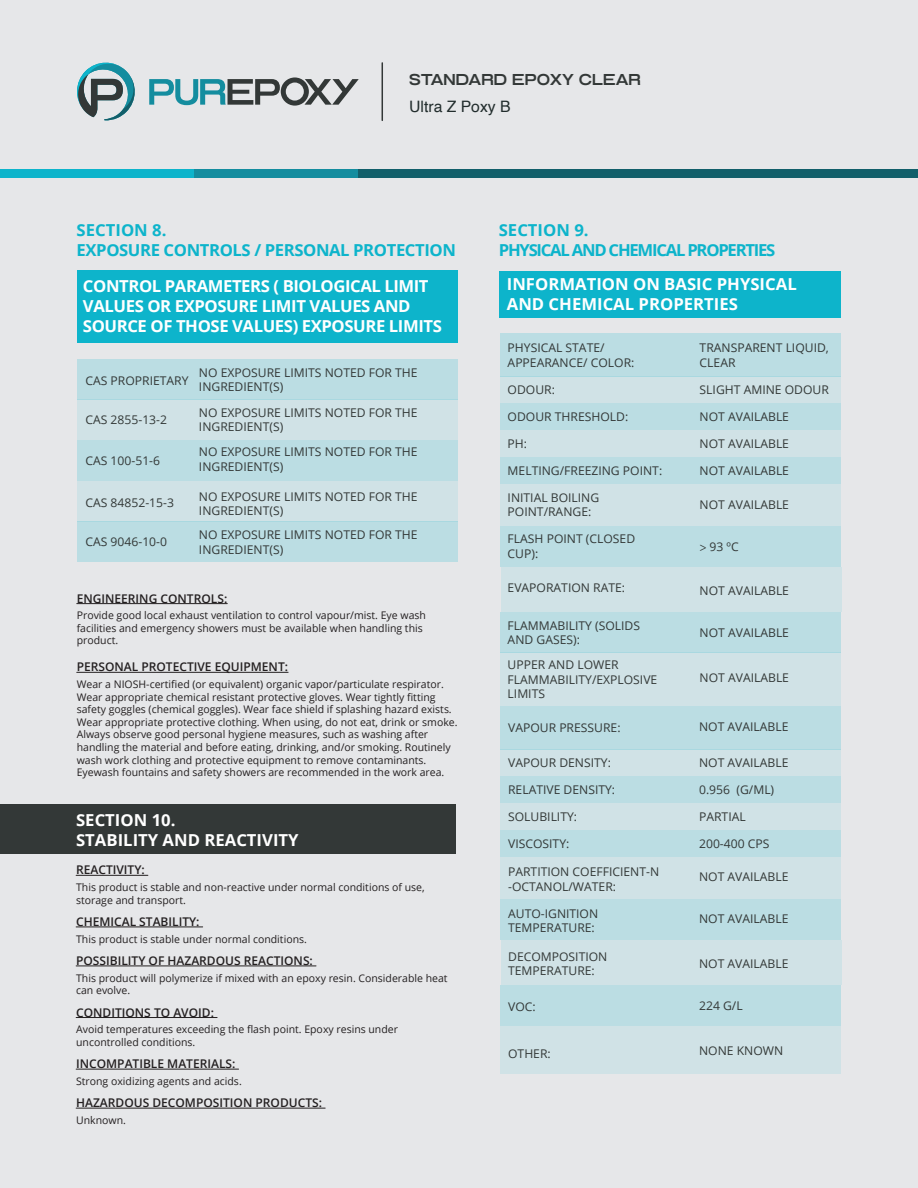
<style>
.page{position:relative;width:918px;height:1188px;background:#e6e7e9}
.page>*{position:absolute;margin:0;border:0;box-sizing:border-box;transform-origin:0 0}
.t1{font:700 16.5px/19.8px "Open Sans";letter-spacing:-.025em;color:#fff}
.t2{font:700 16.5px/19.8px "Open Sans";color:#fff}
.t3{font:700 16.5px/19.8px "Open Sans";letter-spacing:-.025em;color:#0db4cb}
.t4{font:700 16.5px/19.8px "Open Sans";letter-spacing:-.075em;color:#0db4cb}
.t5{font:700 expanded 15.75px "Grillmaster";color:#333837}
.t6{font:15.75px "Helvetica";color:#222d2d}
.t7{font:12px/14.4px "Open Sans";color:#333837}
.t8{font:600 12px "Open Sans";color:#231f20}
.t9{font:10.5px/12.6px "Open Sans";color:#231f20}
.s1{font-family:"Myriad Pro"}
</style>
<div class="page">
<svg style="left:77px;top:62px;width:58px;height:59px"></svg>
<svg style="left:149px;top:77px;width:210px;height:29px"></svg>
<hr style="left:382px;top:63px;width:1px;height:57px;background:#333837">
<div style="left:0;top:170px;width:194px;height:8px;background:#0db4cb"></div>
<div style="left:194px;top:170px;width:165px;height:8px;background:#148d9f"></div>
<div style="left:359px;top:170px;width:559px;height:8px;background:#125f6a"></div>
<div style="left:501px;top:749px;width:340px;height:27px;background:#d0e2e6"></div>
<div style="left:501px;top:706px;width:340px;height:44px;background:#bbdde3"></div>
<div style="left:501px;top:776px;width:340px;height:27px;background:#bbdde3"></div>
<div style="left:501px;top:803px;width:340px;height:27px;background:#d0e2e6"></div>
<div style="left:501px;top:830px;width:340px;height:27px;background:#bbdde3"></div>
<div style="left:501px;top:857px;width:340px;height:42px;background:#d0e2e6"></div>
<div style="left:501px;top:899px;width:340px;height:41px;background:#bbdde3"></div>
<div style="left:500px;top:1026px;width:341px;height:47px;background:#d0e2e6"></div>
<div style="left:501px;top:940px;width:340px;height:44px;background:#d0e2e6"></div>
<div style="left:501px;top:985px;width:340px;height:41px;background:#bbdde3"></div>
<div style="left:501px;top:376px;width:340px;height:27px;background:#d0e2e6"></div>
<div style="left:501px;top:333px;width:340px;height:43px;background:#bbdde3"></div>
<div style="left:501px;top:403px;width:340px;height:27px;background:#bbdde3"></div>
<div style="left:501px;top:430px;width:340px;height:27px;background:#d0e2e6"></div>
<div style="left:501px;top:457px;width:340px;height:27px;background:#bbdde3"></div>
<div style="left:501px;top:484px;width:340px;height:42px;background:#d0e2e6"></div>
<div style="left:501px;top:526px;width:340px;height:41px;background:#bbdde3"></div>
<div style="left:500px;top:652px;width:341px;height:54px;background:#d0e2e6"></div>
<div style="left:501px;top:567px;width:341px;height:44px;background:#d0e2e6"></div>
<div style="left:501px;top:612px;width:340px;height:40px;background:#bbdde3"></div>
<div style="left:499px;top:271px;width:341px;height:46px;background:#0db4cb"></div>
<div style="left:77px;top:271px;width:381px;height:72px;background:#0db4cb"></div>
<div style="left:77px;top:521px;width:380px;height:41px;background:#bbdde3"></div>
<div style="left:77px;top:481px;width:380px;height:40px;background:#d0e2e6"></div>
<div style="left:77px;top:440px;width:380px;height:41px;background:#bbdde3"></div>
<div style="left:77px;top:399px;width:380px;height:41px;background:#d0e2e6"></div>
<div style="left:77px;top:359px;width:380px;height:40px;background:#bbdde3"></div>
<hr style="left:77px;top:603px;width:150px;height:1px;background:#231f20">
<hr style="left:77px;top:672px;width:211px;height:1px;background:#231f20">
<div style="left:0;top:805px;width:456px;height:49px;background:#333837"></div>
<hr style="left:76px;top:875px;width:72px;height:1px;background:#231f20">
<hr style="left:76px;top:927px;width:127px;height:1px;background:#231f20">
<hr style="left:76px;top:966px;width:240px;height:1px;background:#231f20">
<hr style="left:76px;top:1017px;width:141px;height:1px;background:#231f20">
<hr style="left:76px;top:1069px;width:163px;height:1px;background:#231f20">
<hr style="left:76px;top:1108px;width:249px;height:1px;background:#231f20">
<h2 class="t5" style="left:409px;top:71px;width:233px">STANDARD EPOXY CLEAR</h2>
<h2 class="t6" style="left:409px;top:100px;width:103px">Ultra Z Poxy B</h2>
<h1 class="t3" style="left:77px;top:220px;width:381px">SECTION 8.<br>EXPOSURE CONTROLS / PERSONAL PROTECTION</h1>
<h1 class="t1" style="left:83px;top:276px;width:360px">CONTROL PARAMETERS ( BIOLOGICAL LIMIT<br>VALUES OR EXPOSURE LIMIT VALUES AND<br>SOURCE OF THOSE VALUES) EXPOSURE LIMITS</h1>
<p class="t7" style="left:199px;top:365px;width:220px">NO EXPOSURE LIMITS NOTED FOR THE<br>INGREDIENT(S)</p>
<p class="t7" style="left:199px;top:405px;width:220px">NO EXPOSURE LIMITS NOTED FOR THE<br>INGREDIENT(S)</p>
<p class="t7" style="left:199px;top:445px;width:220px">NO EXPOSURE LIMITS NOTED FOR THE<br>INGREDIENT(S)</p>
<p class="t7" style="left:199px;top:489px;width:220px">NO EXPOSURE LIMITS NOTED FOR THE<br>INGREDIENT(S)</p>
<p class="t7" style="left:199px;top:527px;width:220px">NO EXPOSURE LIMITS NOTED FOR THE<br>INGREDIENT(S)</p>
<p class="t8" style="left:77px;top:590px;width:152px">ENGINEERING CONTROLS:</p>
<p class="t9" style="left:77px;top:609px;width:351px">Provide good local exhaust ventilation to control vapour/mist. Eye wash facilities and emergency showers must be available when handling this product.</p>
<p class="t8" style="left:77px;top:659px;width:213px">PERSONAL PROTECTIVE EQUIPMENT:</p>
<p class="t9" style="left:77px;top:678px;width:382px">Wear a NIOSH-certified (or equivalent) organic vapor/particulate respirator.<br>Wear appropriate chemical resistant protective gloves. Wear tightly fitting safety goggles (chemical goggles). Wear face shield if splashing hazard exists.<br>Wear appropriate protective clothing. When using, do not eat, drink or smoke.<br>Always observe good personal hygiene measures, such as washing after handling the material and before eating, drinking, and/or smoking. Routinely wash work clothing and protective equipment to remove contaminants.<br>Eyewash fountains and safety showers are recommended in the work area.</p>
<h1 class="t2" style="left:76px;top:810px;width:224px">SECTION 10.<br>STABILITY AND REACTIVITY</h1>
<p class="t8" style="left:76px;top:862px;width:70px">REACTIVITY:</p>
<p class="t9" style="left:76px;top:881px;width:350px">This product is stable and non-reactive under normal conditions of use, storage and transport.</p>
<p class="t8" style="left:76px;top:913px;width:125px">CHEMICAL STABILITY:</p>
<p class="t9" style="left:76px;top:932px;width:232px">This product is stable under normal conditions.</p>
<p class="t8" style="left:76px;top:952px;width:238px">POSSIBILITY OF HAZARDOUS REACTIONS:</p>
<p class="t9" style="left:76px;top:971px;width:373px">This product will polymerize if mixed with an epoxy resin. Considerable heat can evolve.</p>
<p class="t8" style="left:76px;top:1004px;width:139px">CONDITIONS TO AVOID:</p>
<p class="t9" style="left:76px;top:1023px;width:323px">Avoid temperatures exceeding the flash point. Epoxy resins under uncontrolled conditions.</p>
<p class="t8" style="left:76px;top:1056px;width:161px">INCOMPATIBLE MATERIALS:</p>
<p class="t9" style="left:76px;top:1074px;width:167px">Strong oxidizing agents and acids.</p>
<p class="t8" style="left:76px;top:1095px;width:247px">HAZARDOUS DECOMPOSITION PRODUCTS:</p>
<p class="t9" style="left:76px;top:1113px;width:51px">Unknown.</p>
<p class="t7" style="left:85px;top:373px;width:105px">CAS PROPRIETARY</p>
<p class="t7" style="left:85px;top:412px;width:83px">CAS 2855-13-2</p>
<p class="t7" style="left:85px;top:453px;width:76px">CAS 100-51-6</p>
<p class="t7" style="left:85px;top:495px;width:90px">CAS 84852-15-3</p>
<p class="t7" style="left:85px;top:534px;width:83px">CAS 9046-10-0</p>
<h1 class="t4" style="left:499px;top:220px;width:278px">SECTION 9.<br>PHYSICAL AND CHEMICAL PROPERTIES</h1>
<h1 class="t2" style="left:507px;top:274px;width:291px">INFORMATION ON BASIC PHYSICAL<br>AND CHEMICAL PROPERTIES</h1>
<p class="t7" style="left:508px;top:340px;width:128px">PHYSICAL STATE/<br>APPEARANCE/ COLOR:</p>
<p class="t7" style="left:508px;top:382px;width:49px">ODOUR:</p>
<p class="t7" style="left:508px;top:409px;width:122px">ODOUR THRESHOLD:</p>
<p class="t7" style="left:508px;top:436px;width:21px">PH:</p>
<p class="t7" style="left:508px;top:463px;width:156px">MELTING/FREEZING POINT:</p>
<p class="t7" style="left:508px;top:490px;width:93px">INITIAL BOILING<br>POINT/RANGE:</p>
<p class="t7" style="left:508px;top:531px;width:129px">FLASH POINT (CLOSED<br>CUP):</p>
<p class="t7" style="left:508px;top:580px;width:119px">EVAPORATION RATE:</p>
<p class="t7" style="left:508px;top:618px;width:134px">FLAMMABILITY (SOLIDS<br>AND GASES):</p>
<p class="t7" style="left:508px;top:658px;width:151px">UPPER AND LOWER<br>FLAMMABILITY/EXPLOSIVE<br>LIMITS</p>
<p class="t7" style="left:700px;top:340px;width:131px">TRANSPARENT LIQUID,<br>CLEAR</p>
<p class="t7" style="left:700px;top:382px;width:131px">SLIGHT AMINE ODOUR</p>
<p class="t7" style="left:700px;top:409px;width:91px">NOT AVAILABLE</p>
<p class="t7" style="left:700px;top:436px;width:91px">NOT AVAILABLE</p>
<p class="t7" style="left:700px;top:463px;width:91px">NOT AVAILABLE</p>
<p class="t7" style="left:700px;top:497px;width:91px">NOT AVAILABLE</p>
<p class="t7" style="left:700px;top:539px;width:41px"><span class="s1">&gt;</span> 93 ºC</p>
<p class="t7" style="left:700px;top:583px;width:91px">NOT AVAILABLE</p>
<p class="t7" style="left:700px;top:625px;width:91px">NOT AVAILABLE</p>
<p class="t7" style="left:700px;top:670px;width:91px">NOT AVAILABLE</p>
<p class="t7" style="left:508px;top:720px;width:114px">VAPOUR PRESSURE:</p>
<p class="t7" style="left:508px;top:755px;width:104px">VAPOUR DENSITY:</p>
<p class="t7" style="left:508px;top:782px;width:109px">RELATIVE DENSITY:</p>
<p class="t7" style="left:508px;top:809px;width:70px">SOLUBILITY:</p>
<p class="t7" style="left:508px;top:836px;width:63px">VISCOSITY:</p>
<p class="t7" style="left:508px;top:864px;width:153px">PARTITION COEFFICIENT-N -OCTANOL/WATER:</p>
<p class="t7" style="left:508px;top:906px;width:92px">AUTO-IGNITION<br>TEMPERATURE:</p>
<p class="t7" style="left:508px;top:949px;width:101px">DECOMPOSITION<br>TEMPERATURE:</p>
<p class="t7" style="left:508px;top:999px;width:29px">VOC:</p>
<p class="t7" style="left:508px;top:1046px;width:44px">OTHER:</p>
<p class="t7" style="left:699px;top:719px;width:91px">NOT AVAILABLE</p>
<p class="t7" style="left:699px;top:755px;width:91px">NOT AVAILABLE</p>
<p class="t7" style="left:699px;top:782px;width:77px">0.956 (G/ML)</p>
<p class="t7" style="left:699px;top:809px;width:48px">PARTIAL</p>
<p class="t7" style="left:699px;top:836px;width:72px">200-400 CPS</p>
<p class="t7" style="left:699px;top:869px;width:91px">NOT AVAILABLE</p>
<p class="t7" style="left:699px;top:911px;width:91px">NOT AVAILABLE</p>
<p class="t7" style="left:699px;top:956px;width:91px">NOT AVAILABLE</p>
<p class="t7" style="left:699px;top:998px;width:45px">224 G/L</p>
<p class="t7" style="left:699px;top:1043px;width:86px">NONE KNOWN</p>
</div>
